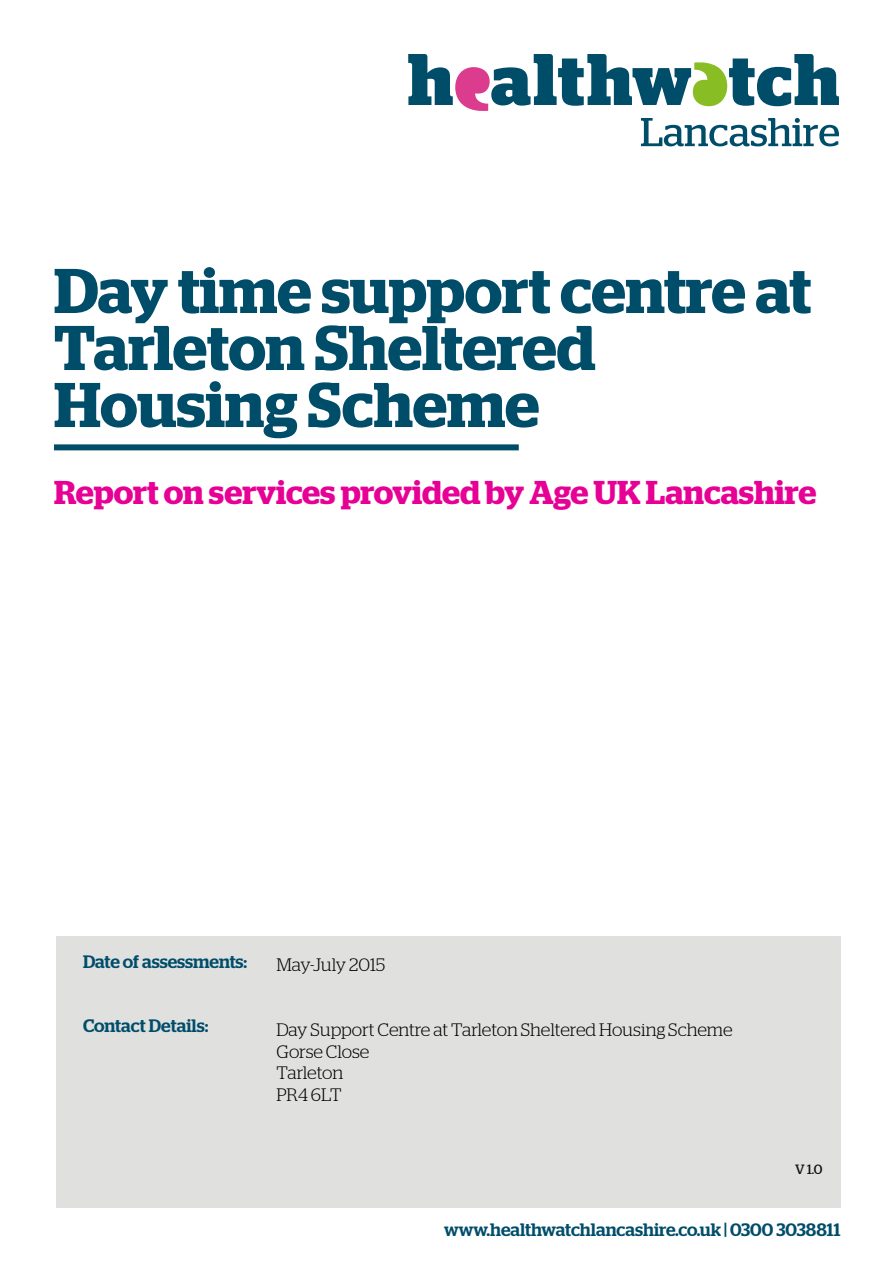
<style>
.page{position:relative;width:893px;height:1263px;background:#fff}
.page>*{position:absolute;margin:0;border:0;box-sizing:border-box;transform-origin:0 0}
.t1{font:600 63px/57px "Stag";letter-spacing:-.005em;color:#004d6a}
.t2{font:600 33px "Stag";color:#e70095}
.t3{font:300 18px/21.6px "Stag";letter-spacing:-.005em;color:#000}
.t4{font:500 18px "Stag";color:#004d6a}
.t5{font:13.5px "Stag";color:#12110c}
</style>
<div class="page">
<svg style="left:408px;top:54px;width:431px;height:57px"></svg>
<svg style="left:641px;top:118px;width:198px;height:28px"></svg>
<div style="left:56px;top:936px;width:784px;height:272px;background:#e0e0df"></div>
<div style="left:54px;top:444px;width:465px;height:6px;background:#004d6a"></div>
<h1 class="t1" style="left:54px;top:262px;width:759px">Day time support centre at<br>Tarleton Sheltered<br>Housing Scheme</h1>
<h2 class="t2" style="left:54px;top:473px;width:764px">Report on services provided by Age UK Lancashire</h2>
<p class="t4" style="left:83px;top:951px;width:166px">Date of assessments:</p>
<p class="t4" style="left:83px;top:1015px;width:127px">Contact Details:</p>
<p class="t3" style="left:276px;top:954px;width:110px">May-July 2015</p>
<p class="t3" style="left:276px;top:1019px;width:458px">Day Support Centre at Tarleton Sheltered Housing Scheme<br>Gorse Close<br>Tarleton<br>PR4 6LT</p>
<p class="t5" style="left:795px;top:1161px;width:29px">V 1.0</p>
<p class="t4" style="left:444px;top:1218px;width:398px">www.healthwatchlancashire.co.uk | 0300 3038811</p>
</div>
